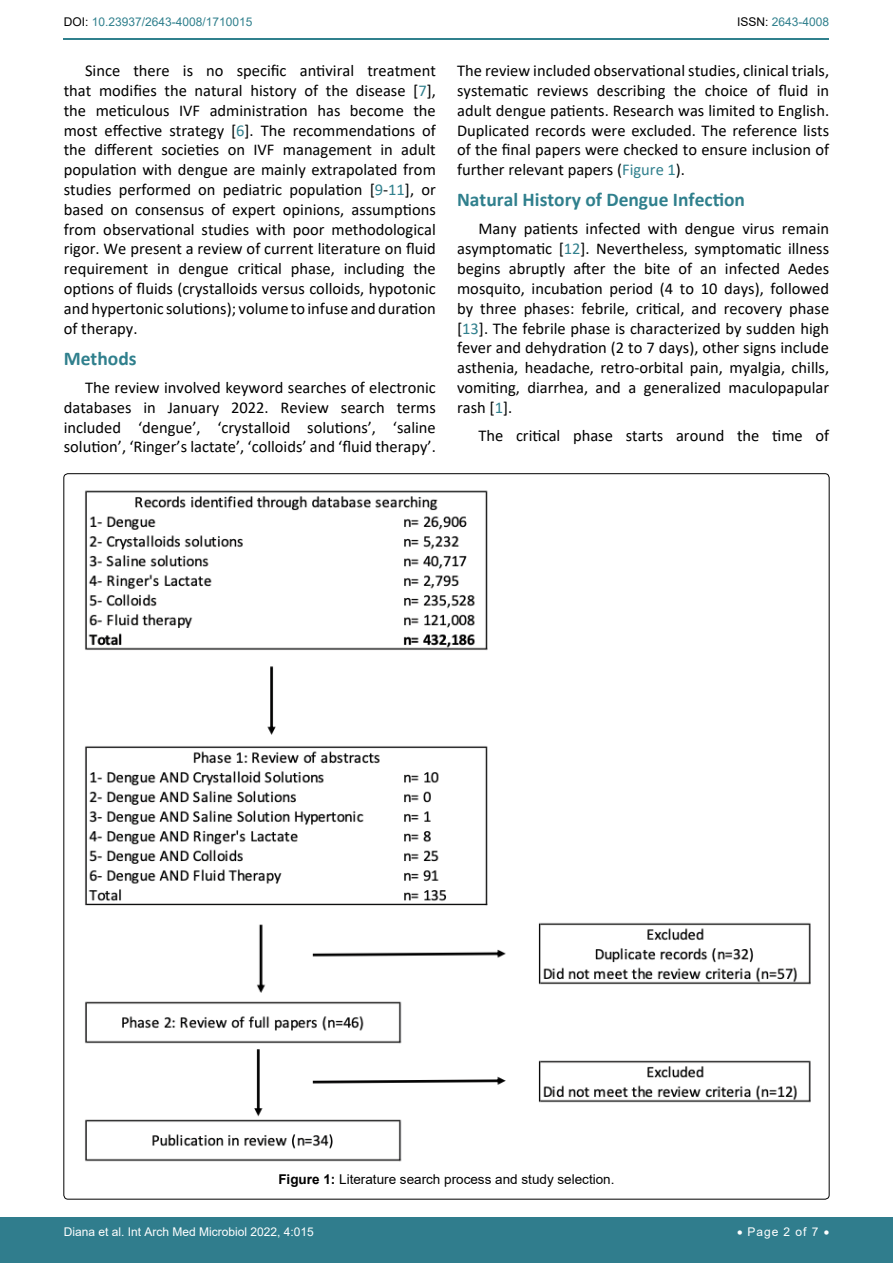
<style>
.page{position:relative;width:893px;height:1263px;background:#fff}
.page>*{position:absolute;margin:0;border:0;box-sizing:border-box;transform-origin:0 0}
.t1{font:700 19.5px "Calibri";color:#30808d}
.t2{font:16.5px/19.8px "Calibri";color:#000;text-align:justify}
.t3{font:13.5px "Arial";color:#000}
.t4{font:12px "Arial";color:#fff}
.t5{font:12px "Arial";color:#30808d}
.s1{color:#000}
.s2{color:#30808d}
.s3{font-weight:700}
</style>
<div class="page">
<div style="left:0;top:1217px;width:893px;height:46px;background:#307d8d"></div>
<hr style="left:64px;top:38px;width:765px;height:2px;background:#30808d">
<img style="left:85px;top:490px;width:726px;height:671px">
<p class="t5" style="left:64px;top:14px;width:190px"><span class="s1">DOI:</span> 10.23937/2643-4008/1710015</p>
<p class="t5" style="left:737px;top:14px;width:94px"><span class="s1">ISSN:</span> 2643-4008</p>
<p class="t2" style="left:64px;top:60px;width:374px;text-indent:21px">Since there is no specific antiviral treatment that modifies the natural history of the disease [<span class="s2">7</span>], the meticulous IVF administration has become the most effective strategy [<span class="s2">6</span>]. The recommendations of the different societies on IVF management in adult population with dengue are mainly extrapolated from studies performed on pediatric population [<span class="s2">9</span>-<span class="s2">11</span>], or based on consensus of expert opinions, assumptions from observational studies with poor methodological rigor. We present a review of current literature on fluid requirement in dengue critical phase, including the options of fluids (crystalloids versus colloids, hypotonic and hypertonic solutions); volume to infuse and duration of therapy.</p>
<p class="t1" style="left:64px;top:344px;width:74px">Methods</p>
<p class="t2" style="left:64px;top:377px;width:374px;text-indent:21px">The review involved keyword searches of electronic databases in January 2022. Review search terms included ‘dengue’, ‘crystalloid solutions’, ‘saline solution’, ‘Ringer’s lactate’, ‘colloids’ and ‘fluid therapy’.</p>
<p class="t2" style="left:457px;top:60px;width:374px">The review included observational studies, clinical trials, systematic reviews describing the choice of fluid in adult dengue patients. Research was limited to English.<br>Duplicated records were excluded. The reference lists of the final papers were checked to ensure inclusion of further relevant papers (<span class="s2">Figure 1</span>).</p>
<p class="t1" style="left:457px;top:186px;width:289px">Natural History of Dengue Infection</p>
<p class="t2" style="left:457px;top:219px;width:374px;text-indent:21px">Many patients infected with dengue virus remain asymptomatic [<span class="s2">12</span>]. Nevertheless, symptomatic illness begins abruptly after the bite of an infected Aedes mosquito, incubation period (4 to 10 days), followed by three phases: febrile, critical, and recovery phase [<span class="s2">13</span>]. The febrile phase is characterized by sudden high fever and dehydration (2 to 7 days), other signs include asthenia, headache, retro-orbital pain, myalgia, chills, vomiting, diarrhea, and a generalized maculopapular rash [<span class="s2">1</span>].</p>
<p class="t2" style="left:478px;top:425px;width:352px">The critical phase starts around the time of</p>
<p class="t3" style="left:278px;top:1170px;width:338px"><span class="s3">Figure 1:</span> Literature search process and study selection.</p>
<p class="t4" style="left:64px;top:1223px;width:252px">Diana et al. Int Arch Med Microbiol 2022, 4:015</p>
<p class="t4" style="left:737px;top:1223px;width:94px">• Page 2 of 7 •</p>
</div>
